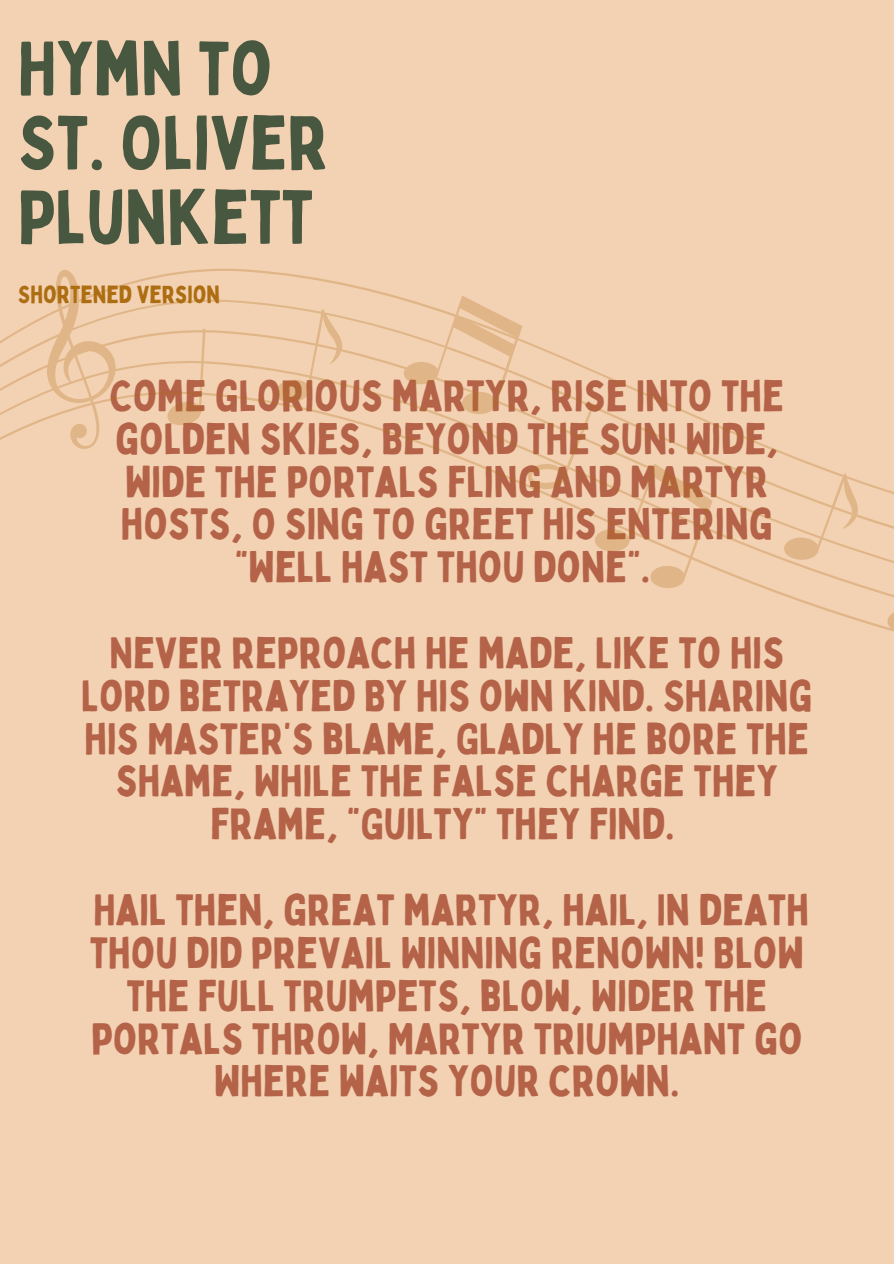
<style>
.page{position:relative;width:894px;height:1264px;background:#fff}
.page>*{position:absolute;margin:0;border:0;box-sizing:border-box;transform-origin:0 0}
.t1{font:75px/74.2px "Bobby Jones";color:#48573f}
.t2{font:43.2px/42.9px "Bobby Jones";color:#b46348;text-align:center}
.t3{font:24.3px "Bobby Jones";color:#ad6e12}
</style>
<div class="page">
<div style="left:0;top:0;width:893px;height:1263px;background:#f3d1b3"></div>
<svg style="left:0;top:268px;width:893px;height:363px"></svg>
<h1 class="t1" style="left:18px;top:32px;width:312px">HYMN TO<br>ST. OLIVER<br>PLUNKETT</h1>
<p class="t3" style="left:18px;top:278px;width:204px">SHORTENED VERSION</p>
<p class="t2" style="left:110px;top:374px;width:675px">COME GLORIOUS MARTYR, RISE INTO THE<br>GOLDEN SKIES, BEYOND THE SUN! WIDE,<br>WIDE THE PORTALS FLING AND MARTYR<br>HOSTS, O SING TO GREET HIS ENTERING “WELL HAST THOU DONE”.</p>
<p class="t2" style="left:81px;top:631px;width:732px">NEVER REPROACH HE MADE, LIKE TO HIS LORD BETRAYED BY HIS OWN KIND. SHARING HIS MASTER’S BLAME, GLADLY HE BORE THE SHAME, WHILE THE FALSE CHARGE THEY FRAME, “GUILTY” THEY FIND.</p>
<p class="t2" style="left:90px;top:888px;width:720px">HAIL THEN, GREAT MARTYR, HAIL, IN DEATH THOU DID PREVAIL WINNING RENOWN! BLOW THE FULL TRUMPETS, BLOW, WIDER THE PORTALS THROW, MARTYR TRIUMPHANT GO WHERE WAITS YOUR CROWN.</p>
</div>
